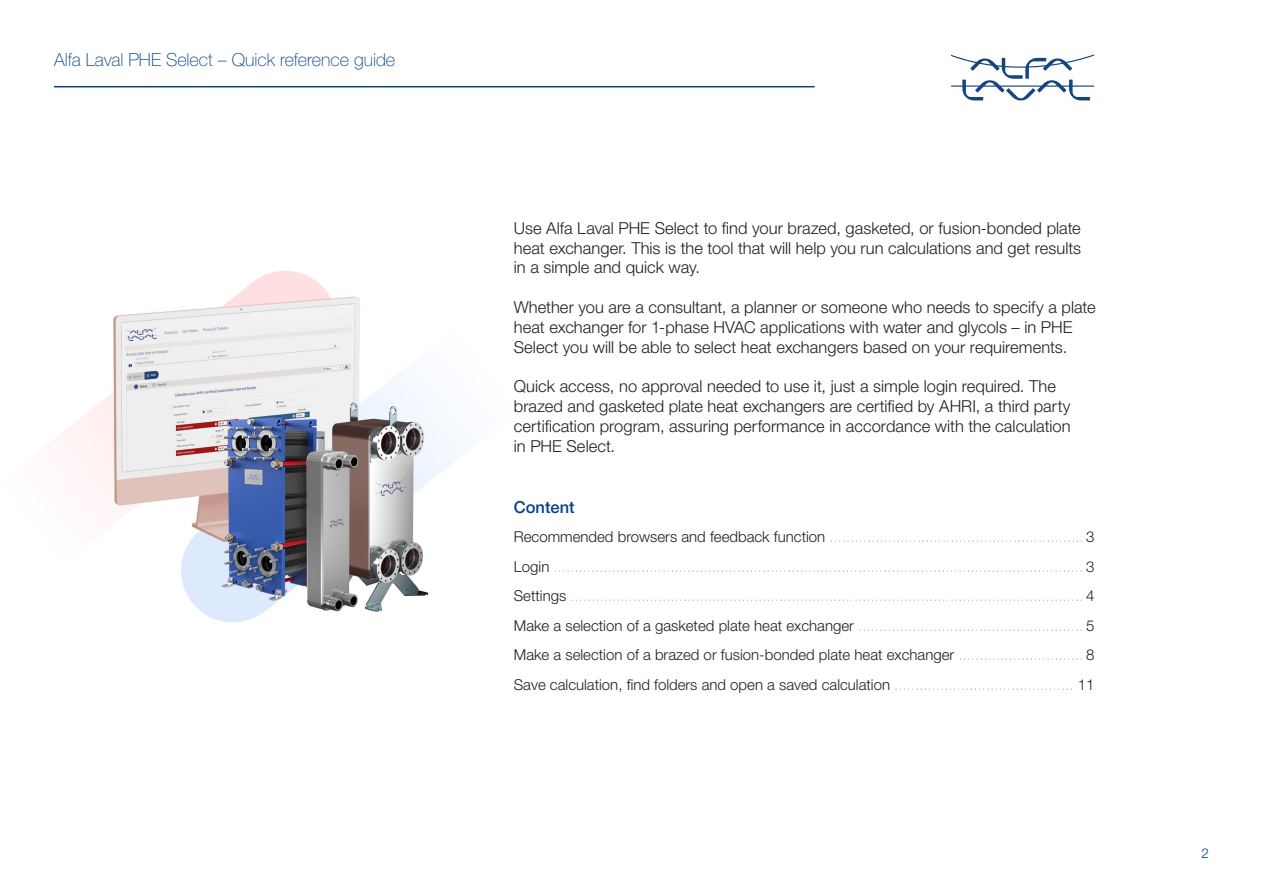
<style>
.page{position:relative;width:1263px;height:893px;background:#fff}
.page>*{position:absolute;margin:0;border:0;box-sizing:border-box;transform-origin:0 0}
.t1{font:100 18px "Helvetica Neue LT Std";letter-spacing:-.005em;color:#073e88}
.t2{font:300 16.5px/19.8px "Helvetica Neue LT Std";color:#231f20}
.t3{font:500 16.5px "Helvetica Neue LT Std";color:#073e88}
.t4{font:200 15px "Helvetica Neue LT Std";color:#231f20}
.t5{font:300 15px "Helvetica Neue LT Std";color:#231f20}
.t6{font:300 13.5px "Helvetica Neue LT Std";color:#073e88}
.s1{font-weight:300}
.s2{font-weight:200}
</style>
<div class="page">
<svg style="left:951px;top:54px;width:143px;height:46px"></svg>
<img style="left:54px;top:271px;width:415px;height:352px">
<hr style="left:54px;top:86px;width:761px;height:1px;background:#073e88">
<p class="t1" style="left:54px;top:50px;width:343px">Alfa Laval PHE Select – Quick reference guide</p>
<p class="t2" style="left:514px;top:218px;width:569px;text-align:justify">Use Alfa Laval PHE Select to find your brazed, gasketed, or fusion-bonded plate heat exchanger. This is the tool that will help you run calculations and get results in a simple and quick way.</p>
<p class="t2" style="left:514px;top:297px;width:583px">Whether you are a consultant, a planner or someone who needs to specify a plate heat exchanger for 1-phase HVAC applications with water and glycols – in PHE<br>Select you will be able to select heat exchangers based on your requirements.</p>
<p class="t2" style="left:514px;top:376px;width:558px">Quick access, no approval needed to use it, just a simple login required. The brazed and gasketed plate heat exchangers are certified by AHRI, a third party certification program, assuring performance in accordance with the calculation in PHE Select.</p>
<p class="t3" style="left:514px;top:497px;width:62px">Content</p>
<p class="t4" style="left:514px;top:528px;width:582px"><span class="s1">Recommended browsers and feedback function</span> ............................................................. <span class="s1">3</span></p>
<p class="t4" style="left:514px;top:558px;width:582px"><span class="s1">Login</span> ............................................................................................................................... <span class="s1">3</span></p>
<p class="t4" style="left:514px;top:587px;width:582px"><span class="s1">Settings</span> ........................................................................................................................... <span class="s1">4</span></p>
<p class="t4" style="left:514px;top:617px;width:582px"><span class="s1">Make a selection of a gasketed plate heat exchanger</span> ...................................................... <span class="s1">5</span></p>
<p class="t5" style="left:514px;top:646px;width:582px">Make a selection of a brazed or fusion-bonded plate heat exchanger <span class="s2">..............................</span> 8</p>
<p class="t5" style="left:514px;top:675px;width:582px">Save calculation, find folders and open a saved calculation <span class="s2">...........................................</span> 11</p>
<p class="t6" style="left:1201px;top:845px;width:9px">2</p>
</div>
